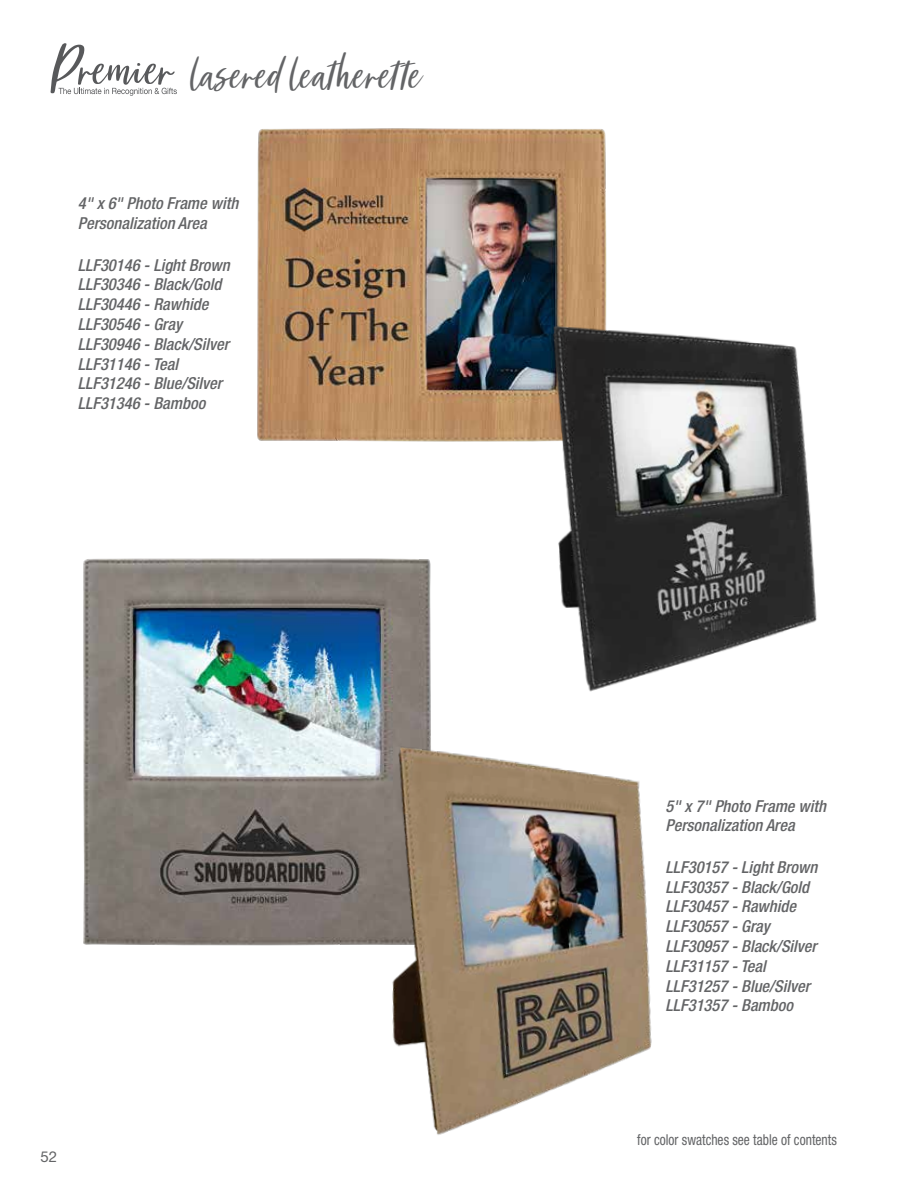
<style>
.page{position:relative;width:918px;height:1188px;background:#fff}
.page>*{position:absolute;margin:0;border:0;box-sizing:border-box;transform-origin:0 0}
.t1{font:italic 49.5px "Market Saturday";letter-spacing:.03em;color:#636466;scale:.9 1}
.t2{font:italic 500 condensed 16.5px/19.8px "Helvetica Neue LT Std";color:#636466}
.t3{font:condensed 15px "Helvetica Neue LT Std";color:#636466;scale:.9 1}
.t4{font:15px "Helvetica Neue LT Std";color:#636466}
</style>
<div class="page">
<img style="left:257px;top:128px;width:350px;height:314px">
<img style="left:83px;top:558px;width:348px;height:388px">
<img style="left:542px;top:324px;width:275px;height:368px">
<img style="left:370px;top:745px;width:282px;height:390px">
<svg style="left:51px;top:43px;width:126px;height:53px"></svg>
<h1 class="t1" style="left:188px;top:52px;width:257px">laseredleatherette</h1>
<p class="t2" style="left:78px;top:194px;width:162px">4" x 6" Photo Frame with<br>Personalization Area</p>
<p class="t2" style="left:78px;top:255px;width:153px">LLF30146 - Light Brown<br>LLF30346 - Black/Gold<br>LLF30446 - Rawhide<br>LLF30546 - Gray<br>LLF30946 - Black/Silver<br>LLF31146 - Teal<br>LLF31246 - Blue/Silver<br>LLF31346 - Bamboo</p>
<p class="t4" style="left:40px;top:1147px;width:18px">52</p>
<p class="t2" style="left:666px;top:796px;width:162px">5" x 7" Photo Frame with<br>Personalization Area</p>
<p class="t2" style="left:666px;top:857px;width:153px">LLF30157 - Light Brown<br>LLF30357 - Black/Gold<br>LLF30457 - Rawhide<br>LLF30557 - Gray<br>LLF30957 - Black/Silver<br>LLF31157 - Teal<br>LLF31257 - Blue/Silver<br>LLF31357 - Bamboo</p>
<p class="t3" style="left:637px;top:1131px;width:223px">for color swatches see table of contents</p>
</div>
